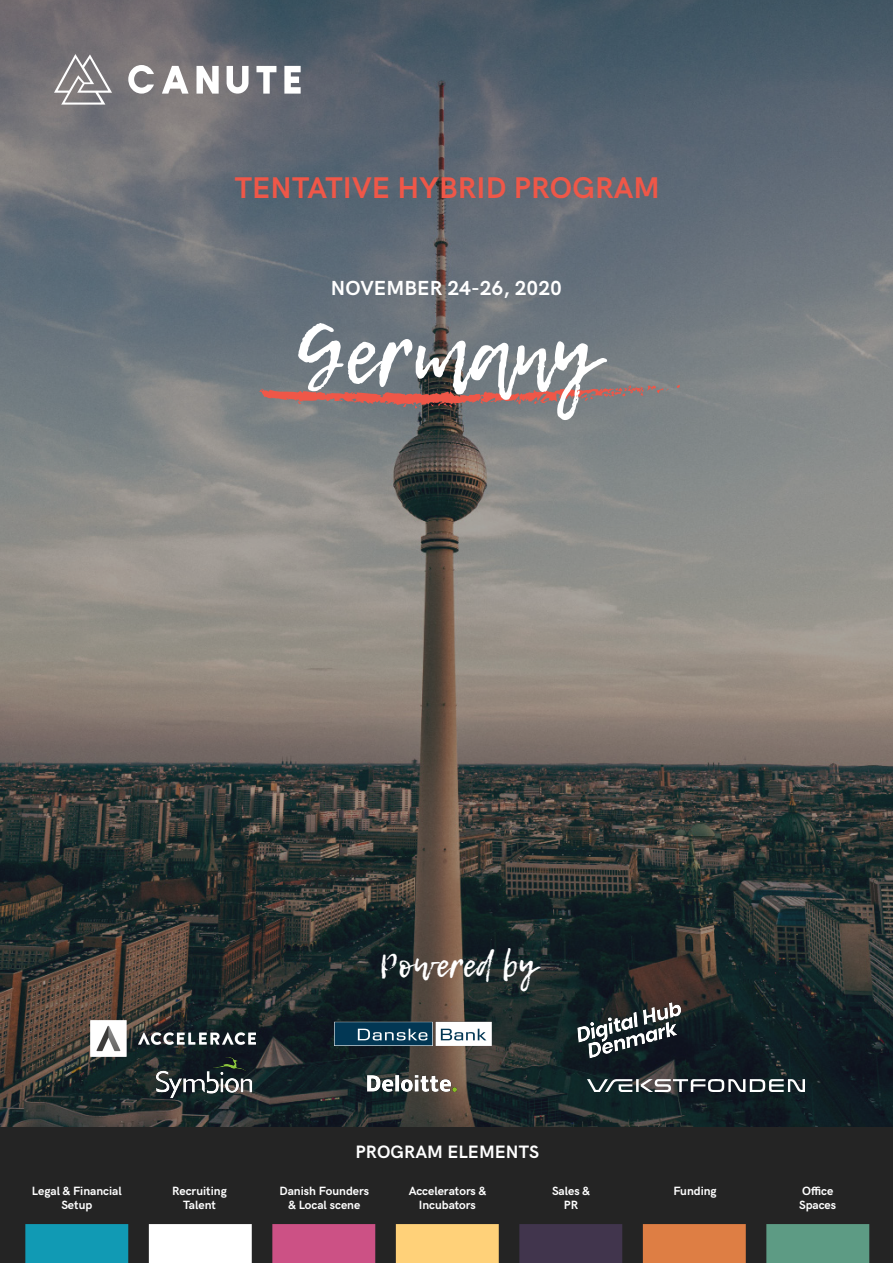
<style>
.page{position:relative;width:893px;height:1263px;background:#fff}
.page>*{position:absolute;margin:0;border:0;box-sizing:border-box;transform-origin:0 0}
.t1{font:81.75px "Lemon Tuesday";color:#fff}
.t2{font:32.7px "Lemon Tuesday";color:#fff}
.t3{font:700 30px "HK Grotesk";letter-spacing:.005em;color:#ef5748}
.fremhævet_tekst{font:700 20.4px "HK Grotesk";color:#fff}
.fremhævet_tekst-2{font:700 18px "HK Grotesk";letter-spacing:.005em;color:#fff}
.t4{font:700 12px/14.4px "HK Grotesk";color:#fff;text-align:center}
</style>
<div class="page">
<div style="left:1px;top:0;width:892px;height:1263px;background:#242424"></div>
<img style="left:0;top:0;width:893px;height:1126px">
<svg style="left:128px;top:65px;width:26px;height:29px"></svg>
<svg style="left:162px;top:66px;width:27px;height:28px"></svg>
<svg style="left:197px;top:66px;width:22px;height:28px"></svg>
<svg style="left:227px;top:66px;width:21px;height:28px"></svg>
<svg style="left:256px;top:66px;width:20px;height:28px"></svg>
<svg style="left:284px;top:66px;width:17px;height:28px"></svg>
<svg style="left:54px;top:54px;width:58px;height:50px;background:#928f91"></svg>
<svg style="left:675px;top:385px;width:6px;height:3px"></svg>
<svg style="left:259px;top:383px;width:410px;height:26px;background:#916f6d"></svg>
<div style="left:25px;top:1224px;width:103px;height:39px;background:#119ab4"></div>
<div style="left:149px;top:1224px;width:103px;height:39px;background:#fff"></div>
<div style="left:272px;top:1224px;width:103px;height:39px;background:#cc5185"></div>
<div style="left:396px;top:1224px;width:103px;height:39px;background:#ffd179"></div>
<div style="left:519px;top:1224px;width:103px;height:39px;background:#41354d"></div>
<div style="left:643px;top:1224px;width:103px;height:39px;background:#de7e44"></div>
<div style="left:766px;top:1224px;width:103px;height:39px;background:#5d9b84"></div>
<img style="left:574px;top:999px;width:109px;height:62px">
<img style="left:588px;top:1080px;width:217px;height:12px">
<img style="left:334px;top:1021px;width:158px;height:24px">
<img style="left:368px;top:1075px;width:88px;height:17px">
<img style="left:90px;top:1020px;width:165px;height:37px">
<img style="left:156px;top:1047px;width:96px;height:64px">
<p class="t3" style="left:235px;top:166px;width:427px">TENTATIVE HYBRID PROGRAM</p>
<p class="fremhævet_tekst" style="left:331px;top:272px;width:233px">NOVEMBER 24-26, 2020</p>
<p class="t1" style="left:296px;top:308px;width:301px">Germany</p>
<p class="t2" style="left:379px;top:947px;width:158px">Powered by</p>
<p class="t4" style="left:32px;top:1183px;width:91px">Legal &amp; Financial<br>Setup</p>
<p class="t4" style="left:172px;top:1183px;width:56px">Recruiting</p>
<p class="t4" style="left:183px;top:1197px;width:34px">Talent</p>
<p class="fremhævet_tekst-2" style="left:355px;top:1139px;width:185px">PROGRAM ELEMENTS</p>
<p class="t4" style="left:279px;top:1183px;width:91px">Danish Founders</p>
<p class="t4" style="left:288px;top:1197px;width:74px">&amp; Local scene</p>
<p class="t4" style="left:409px;top:1183px;width:79px">Accelerators &amp;<br>Incubators</p>
<p class="t4" style="left:552px;top:1183px;width:40px">Sales &amp;</p>
<p class="t4" style="left:564px;top:1197px;width:16px">PR</p>
<p class="t4" style="left:673px;top:1183px;width:45px">Funding</p>
<p class="t4" style="left:802px;top:1183px;width:33px">Office</p>
<p class="t4" style="left:799px;top:1197px;width:38px">Spaces</p>
</div>
